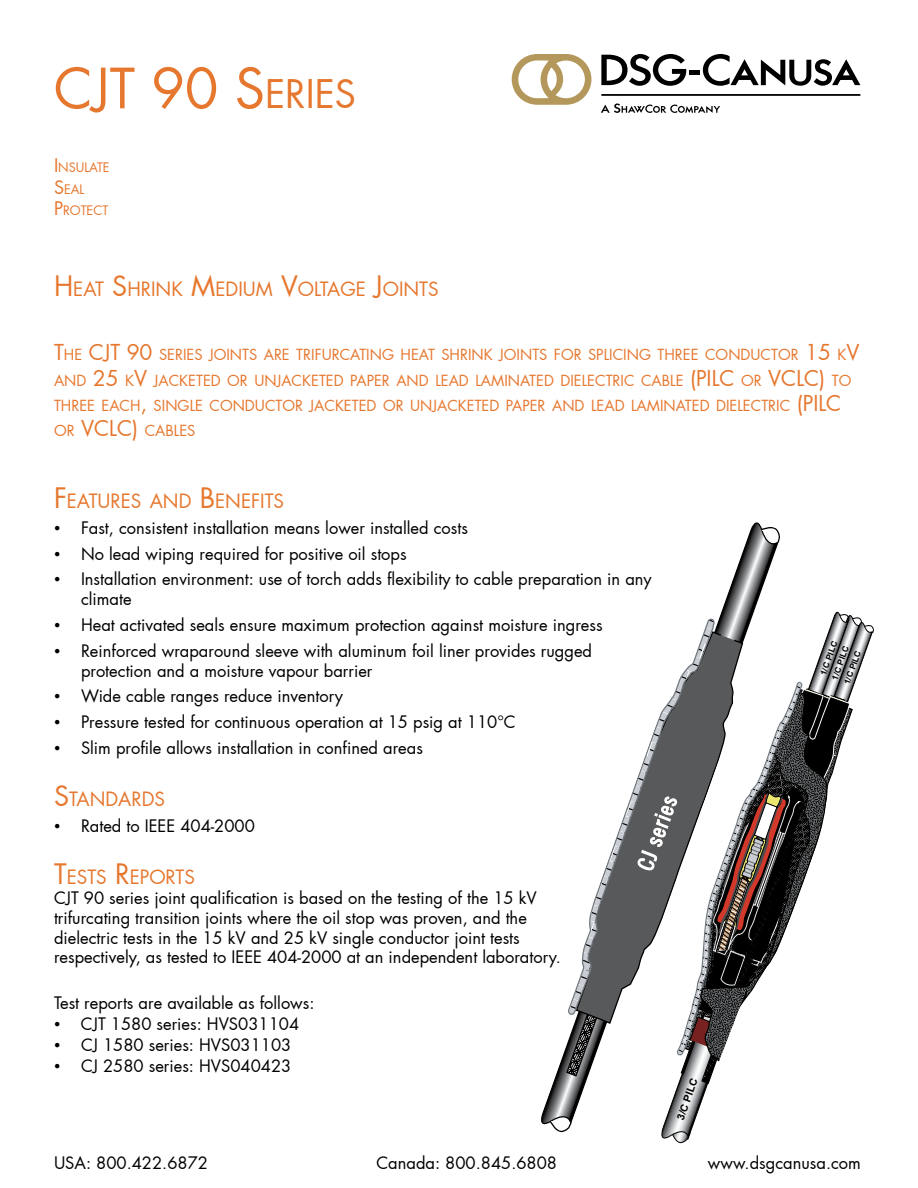
<style>
.page{position:relative;width:918px;height:1188px;background:#fff}
.page>*{position:absolute;margin:0;border:0;box-sizing:border-box;transform-origin:0 0}
.t1{font:54px "Futura";color:#e6772e}
.t2{font:18.9px "Futura";color:#e6772e}
.t3{font:16.5px/19.8px "Futura";color:#000}
.t4{font:14.7px/25.2px "Futura";color:#e6772e}
.t5{font:12.6px/21.6px "Futura";color:#e6772e}
.t6{font:700 10.35px "Arial";color:#000}
.t7{font:700 8.4px "Arial";color:#000}
.s1{font-size:37.8px}
.s2{font-size:18px}
.s3{font-size:27px}
.s4{font-size:21px}
.s5{font-family:"Times New Roman";font-size:18px}
</style>
<div class="page">
<svg style="left:601px;top:54px;width:85px;height:32px"></svg>
<hr style="left:689px;top:70px;width:11px;height:4px;background:#000">
<svg style="left:703px;top:54px;width:157px;height:32px"></svg>
<svg style="left:601px;top:104px;width:119px;height:9px"></svg>
<hr style="left:601px;top:94px;width:259px;height:2px;background:#000">
<svg style="left:512px;top:54px;width:79px;height:51px"></svg>
<svg style="left:541px;top:1031px;width:63px;height:102px"></svg>
<svg style="left:568px;top:816px;width:56px;height:202px"></svg>
<svg style="left:624px;top:785px;width:11px;height:204px;background:#6f7173"></svg>
<svg style="left:635px;top:522px;width:239px;height:622px"></svg>
<h1 class="t1" style="left:54px;top:54px;width:300px">CJT 90 S<span class="s1">ERIES</span></h1>
<p class="t5" style="left:54px;top:157px;width:57px"><span class="s2">I</span> NSULATE<br><span class="s2">S</span>EAL<br><span class="s2">P</span>ROTECT</p>
<p class="t2" style="left:54px;top:277px;width:376px"><span class="s3">H</span>EAT <span class="s3">S</span>H RINK <span class="s3">M</span>EDIUM <span class="s3">V</span>OLTAGE <span class="s3">J</span>OINTS</p>
<p class="t4" style="left:54px;top:343px;width:807px"><span class="s4">T</span>H E <span class="s4">CJT 90</span> SERIES JOINTS ARE TRIFURCATING H EAT SH RINK JOINTS FOR SPLICING TH REE CONDUCTOR <span class="s4">15</span> K<span class="s4">V </span>AND <span class="s4">25</span> K<span class="s4">V</span> JACKETED OR UNJACKETED PAPER AND LEAD LAMINATED DIELECTRIC CABLE <span class="s4">(PILC</span> OR <span class="s4">VCLC)</span> TO TH REE EACH <span class="s4">,</span> SINGLE CONDUCTOR JACKETED OR UNJACKETED PAPER AND LEAD LAMINATED DIELECTRIC <span class="s4">(PILC </span>OR <span class="s4">VCLC)</span> CABLES</p>
<p class="t2" style="left:54px;top:489px;width:221px"><span class="s3">F</span>EATURES AND <span class="s3">B</span>ENEFITS</p>
<p class="t3" style="left:54px;top:518px;width:416px"><span class="s5">•</span> Fast, consistent installation means lower installed costs</p>
<p class="t3" style="left:54px;top:544px;width:354px"><span class="s5">•</span> No lead wiping required for positive oil stops</p>
<p class="t3" style="left:81px;top:570px;width:572px;text-indent:-27px"><span class="s5">•</span> Installation environment: use of torch adds flexibility to cable preparation in any climate</p>
<p class="t3" style="left:54px;top:615px;width:550px"><span class="s5">•</span> Heat activated seals ensure maximum protection against moisture ingress</p>
<p class="t3" style="left:81px;top:641px;width:513px;text-indent:-27px"><span class="s5">•</span> Reinforced wraparound sleeve with aluminum foil liner provides rugged protection and a moisture vapour barrier</p>
<p class="t3" style="left:54px;top:687px;width:291px"><span class="s5">•</span> Wide cable ranges reduce inventory</p>
<p class="t3" style="left:54px;top:712px;width:463px"><span class="s5">•</span> Pressure tested for continuous operation at 15 psig at 110°C</p>
<p class="t3" style="left:54px;top:738px;width:370px"><span class="s5">•</span> Slim profile allows installation in confined areas</p>
<p class="t2" style="left:54px;top:787px;width:111px"><span class="s3">S</span>TANDARDS</p>
<p class="t3" style="left:54px;top:816px;width:202px"><span class="s5">•</span> Rated to IEEE 404-2000</p>
<p class="t2" style="left:54px;top:865px;width:132px"><span class="s3">T</span>ESTS <span class="s3">R</span>EPORTS</p>
<p class="t3" style="left:54px;top:888px;width:508px">CJT 90 series joint qualification is based on the testing of the 15 kV trifurcating transition joints where the oil stop was proven, and the dielectric tests in the 15 kV and 25 kV single conductor joint tests respectively, as tested to IEEE 404-2000 at an independent laboratory.</p>
<p class="t3" style="left:54px;top:993px;width:262px">Test reports are available as follows:</p>
<p class="t3" style="left:54px;top:1014px;width:247px"><span class="s5">•</span> CJT 1580 series: HVS031104</p>
<p class="t3" style="left:54px;top:1035px;width:239px"><span class="s5">•</span> CJ 1580 series: HVS031103</p>
<p class="t3" style="left:54px;top:1056px;width:239px"><span class="s5">•</span> CJ 2580 series: HVS040423</p>
<p class="t6" style="left:673px;top:1117px;width:45px;rotate:-70deg">3/C PILC</p>
<p class="t7" style="left:818px;top:673px;width:37px;rotate:-70deg">1/C PILC</p>
<p class="t7" style="left:841px;top:682px;width:37px;rotate:-70deg">1/C PILC</p>
<p class="t7" style="left:829px;top:678px;width:37px;rotate:-70deg">1/C PILC</p>
<p class="t3" style="left:54px;top:1153px;width:156px">USA: 800.422.6872</p>
<p class="t3" style="left:376px;top:1153px;width:182px">Canada: 800.845.6808</p>
<p class="t3" style="left:708px;top:1153px;width:154px">www.dsgcanusa.com</p>
</div>
